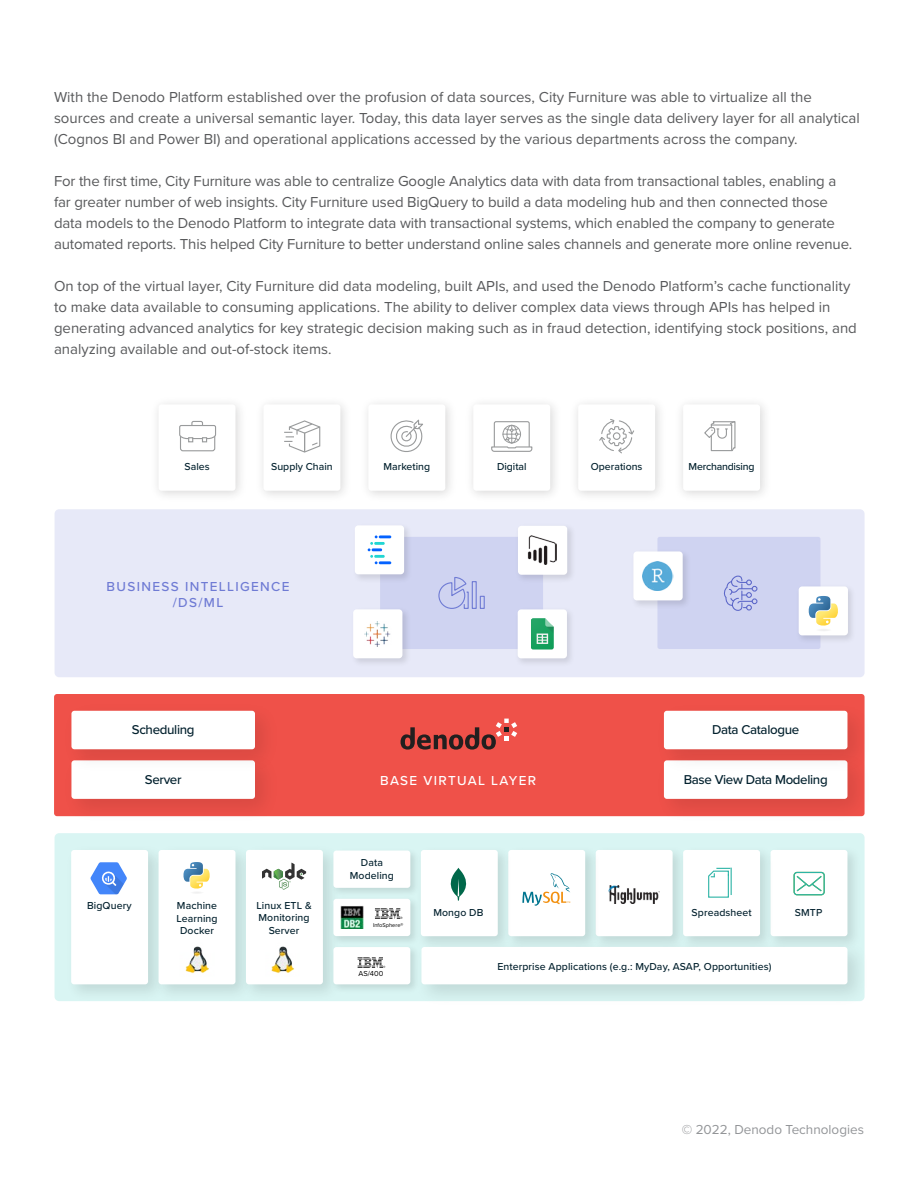
<style>
.page{position:relative;width:918px;height:1188px;background:#fff}
.page>*{position:absolute;margin:0;border:0;box-sizing:border-box;transform-origin:0 0}
.t1{font:15px/21px "Proxima Nova";color:#58595b}
.t2{font:500 13.5px/16.2px "Proxima Nova";letter-spacing:.1em;color:#6f7bd4;text-align:center}
.t3{font:13.5px "Proxima Nova";color:#939598}
.t4{font:500 13.5px "Proxima Nova";letter-spacing:.1em;color:#fff}
.t5{font:500 13.35px "Proxima Nova";letter-spacing:-.025em;color:#03212e}
.t6{font:500 10.5px/12.6px "Proxima Nova";letter-spacing:.01em;color:#03212e;text-align:center}
.t7{font:500 10.5px "Proxima Nova";letter-spacing:-.02em;color:#03212e}
.t8{font:7.5px "Proxima Nova";color:#000}
.t9{font:5.7px "Proxima Nova";color:#000}
</style>
<div class="page">
<div style="left:55px;top:509px;width:810px;height:168px;background:#e7e9f8;border-radius:5px"></div>
<div style="left:657px;top:537px;width:163px;height:112px;background:#cfd3f1;border-radius:2px"></div>
<svg style="left:724px;top:576px;width:33px;height:35px"></svg>
<div style="left:380px;top:537px;width:163px;height:112px;background:#cfd3f1;border-radius:2px"></div>
<svg style="left:438px;top:577px;width:31px;height:32px"></svg>
<div style="left:472px;top:581px;width:5px;height:28px;border:1px solid #6f7bd4"></div>
<div style="left:480px;top:596px;width:5px;height:13px;border:1px solid #6f7bd4"></div>
<div style="left:55px;top:833px;width:810px;height:168px;background:#d9f5f3;border-radius:5px"></div>
<div style="left:54px;top:694px;width:811px;height:122px;background:#ef5149;border-radius:3px"></div>
<svg style="left:401px;top:719px;width:116px;height:31px"></svg>
<img style="left:648px;top:781px;width:217px;height:36px">
<div style="left:664px;top:760px;width:183px;height:39px;background:#fff;border-radius:3px"></div>
<img style="left:663px;top:695px;width:202px;height:86px">
<div style="left:664px;top:711px;width:183px;height:38px;background:#fff;border-radius:3px"></div>
<div style="left:71px;top:760px;width:184px;height:39px;background:#fff;border-radius:3px"></div>
<img style="left:71px;top:710px;width:200px;height:71px">
<div style="left:71px;top:711px;width:184px;height:38px;background:#fff;border-radius:3px"></div>
<div style="left:596px;top:850px;width:77px;height:86px;background:#fff;border-radius:3px"></div>
<img style="left:847px;top:842px;width:18px;height:93px">
<div style="left:771px;top:850px;width:76px;height:86px;background:#fff;border-radius:3px"></div>
<div style="left:71px;top:850px;width:77px;height:134px;background:#fff;border-radius:3px"></div>
<svg style="left:90px;top:862px;width:37px;height:32px"></svg>
<img style="left:148px;top:850px;width:88px;height:152px">
<div style="left:159px;top:850px;width:77px;height:134px;background:#fff;border-radius:3px"></div>
<svg style="left:183px;top:862px;width:27px;height:31px"></svg>
<div style="left:246px;top:850px;width:77px;height:134px;background:#fff;border-radius:3px"></div>
<svg style="left:262px;top:863px;width:44px;height:27px"></svg>
<img style="left:675px;top:850px;width:96px;height:85px">
<div style="left:683px;top:850px;width:77px;height:86px;background:#fff;border-radius:3px"></div>
<svg style="left:708px;top:868px;width:24px;height:30px"></svg>
<div style="left:508px;top:850px;width:77px;height:86px;background:#fff;border-radius:3px"></div>
<svg style="left:522px;top:873px;width:48px;height:33px"></svg>
<div style="left:421px;top:850px;width:77px;height:86px;background:#fff;border-radius:3px"></div>
<svg style="left:450px;top:868px;width:17px;height:33px"></svg>
<img style="left:328px;top:850px;width:94px;height:43px">
<div style="left:333px;top:851px;width:77px;height:37px;background:#fff;border-radius:3px"></div>
<img style="left:328px;top:893px;width:93px;height:49px">
<div style="left:333px;top:899px;width:77px;height:37px;background:#fff;border-radius:3px"></div>
<img style="left:409px;top:935px;width:456px;height:66px">
<div style="left:421px;top:947px;width:426px;height:37px;background:#fff;border-radius:3px"></div>
<img style="left:328px;top:942px;width:94px;height:54px">
<div style="left:333px;top:947px;width:77px;height:37px;background:#fff;border-radius:3px"></div>
<img style="left:608px;top:886px;width:52px;height:18px">
<svg style="left:375px;top:908px;width:28px;height:11px"></svg>
<svg style="left:358px;top:957px;width:27px;height:11px"></svg>
<img style="left:271px;top:946px;width:23px;height:27px">
<img style="left:185px;top:946px;width:24px;height:27px">
<div style="left:794px;top:872px;width:31px;height:23px;border:1px solid #2db4a6;border-radius:3px"></div>
<svg style="left:795px;top:875px;width:27px;height:18px"></svg>
<img style="left:341px;top:906px;width:22px;height:23px">
<img style="left:356px;top:610px;width:51px;height:53px">
<div style="left:353px;top:609px;width:49px;height:49px;background:#fff;border-radius:3px"></div>
<img style="left:365px;top:622px;width:26px;height:25px">
<img style="left:355px;top:528px;width:54px;height:51px">
<div style="left:355px;top:525px;width:49px;height:49px;background:#fff;border-radius:3px"></div>
<svg style="left:368px;top:535px;width:23px;height:29px"></svg>
<img style="left:636px;top:546px;width:51px;height:65px">
<div style="left:633px;top:551px;width:50px;height:49px;background:#fff;border-radius:3px"></div>
<img style="left:643px;top:561px;width:30px;height:30px">
<img style="left:798px;top:582px;width:54px;height:64px">
<div style="left:799px;top:586px;width:49px;height:49px;background:#fff;border-radius:3px"></div>
<svg style="left:808px;top:596px;width:30px;height:35px"></svg>
<img style="left:518px;top:526px;width:54px;height:54px">
<div style="left:518px;top:526px;width:49px;height:49px;background:#fff;border-radius:3px"></div>
<img style="left:528px;top:535px;width:29px;height:29px">
<img style="left:517px;top:610px;width:54px;height:53px">
<div style="left:518px;top:609px;width:49px;height:49px;background:#fff;border-radius:3px"></div>
<svg style="left:531px;top:618px;width:23px;height:32px"></svg>
<svg style="left:390px;top:419px;width:33px;height:33px"></svg>
<svg style="left:599px;top:419px;width:35px;height:35px"></svg>
<svg style="left:179px;top:420px;width:38px;height:32px"></svg>
<svg style="left:491px;top:421px;width:42px;height:31px"></svg>
<svg style="left:284px;top:420px;width:37px;height:33px"></svg>
<svg style="left:704px;top:421px;width:32px;height:31px"></svg>
<p class="t1" style="left:54px;top:86px;width:807px">With the Denodo Platform established over the profusion of data sources, City Furniture was able to virtualize all the sources and create a universal semantic layer. Today, this data layer serves as the single data delivery layer for all analytical (Cognos BI and Power BI) and operational applications accessed by the various departments across the company.</p>
<p class="t1" style="left:54px;top:170px;width:800px">For the first time, City Furniture was able to centralize Google Analytics data with data from transactional tables, enabling a far greater number of web insights. City Furniture used BigQuery to build a data modeling hub and then connected those data models to the Denodo Platform to integrate data with transactional systems, which enabled the company to generate automated reports. This helped City Furniture to better understand online sales channels and generate more online revenue.</p>
<p class="t1" style="left:54px;top:275px;width:804px">On top of the virtual layer, City Furniture did data modeling, built APIs, and used the Denodo Platform’s cache functionality to make data available to consuming applications. The ability to deliver complex data views through APIs has helped in generating advanced analytics for key strategic decision making such as in fraud detection, identifying stock positions, and analyzing available and out-of-stock items.</p>
<p class="t6" style="left:185px;top:460px;width:27px">Sales</p>
<p class="t6" style="left:271px;top:460px;width:63px">Supply Chain</p>
<p class="t6" style="left:384px;top:460px;width:48px">Marketing</p>
<p class="t6" style="left:497px;top:460px;width:31px">Digital</p>
<p class="t6" style="left:591px;top:460px;width:53px">Operations</p>
<p class="t7" style="left:689px;top:459px;width:67px">Merchandising</p>
<p class="t2" style="left:107px;top:577px;width:184px">BUSINESS INTELLIGENCE /DS/ML</p>
<p class="t5" style="left:132px;top:720px;width:64px">Scheduling</p>
<p class="t5" style="left:145px;top:770px;width:38px">Server</p>
<p class="t4" style="left:380px;top:770px;width:158px">BASE VIRTUAL LAYER</p>
<p class="t6" style="left:350px;top:856px;width:46px">Data<br>Modeling</p>
<p class="t5" style="left:712px;top:720px;width:89px">Data Catalogue</p>
<p class="t5" style="left:684px;top:770px;width:146px">Base View Data Modeling</p>
<p class="t6" style="left:87px;top:899px;width:46px">BigQuery</p>
<p class="t6" style="left:176px;top:899px;width:43px">Machine<br>Learning<br>Docker</p>
<p class="t6" style="left:256px;top:898px;width:57px">Linux ETL &amp;<br>Monitoring<br>Server</p>
<p class="t6" style="left:433px;top:906px;width:52px">Mongo DB</p>
<p class="t6" style="left:692px;top:906px;width:62px">Spreadsheet</p>
<p class="t9" style="left:373px;top:921px;width:32px">InfoSphere®</p>
<p class="t8" style="left:359px;top:968px;width:26px">AS/400</p>
<p class="t6" style="left:497px;top:959px;width:276px">Enterprise Applications (e.g.: MyDay, ASAP, Opportunities)</p>
<p class="t6" style="left:795px;top:906px;width:29px">SMTP</p>
<p class="t3" style="left:682px;top:1119px;width:184px">© 2022, Denodo Technologies</p>
</div>
